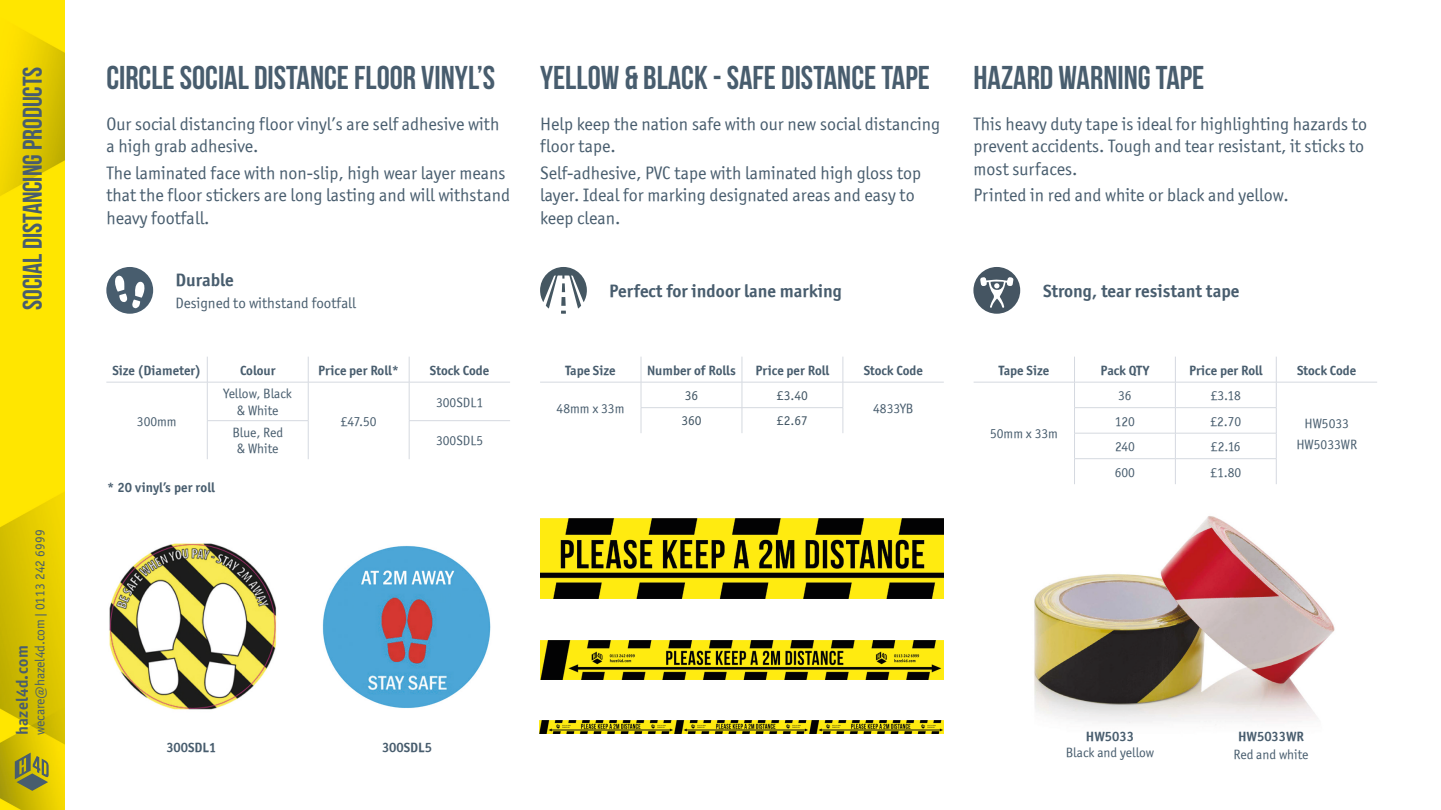
<style>
.page{position:relative;width:1441px;height:810px;background:#fff}
.page>*{position:absolute;margin:0;border:0;box-sizing:border-box;transform-origin:0 0}
.Product_Title_-_Prot{font:700 33px "Bebas Neue";color:#485d6e}
.t1{font:700 27px "Bebas Neue";color:#485d6e}
.Officina_9pt_-_Parag{font:18px/22.5px "Officina Sans ITCTT Book";color:#485d6e}
.t2{font:18px "Officina Sans ITCTT Bold";color:#485d6e}
.t3{font:700 16.5px "Officina Sans ITC Pro";letter-spacing:.02em;color:#485d6e}
.t4{font:15px "Officina Sans ITCTT Book";color:#485d6e}
.t5{font:13.5px/16.2px "Officina Sans ITCTT Book";color:#485d6e;text-align:center}
.t6{font:13.5px "Officina Sans ITCTT Bold";color:#485d6e}
.t7{font:13.5px "Officina Sans ITC Pro";letter-spacing:-.01em;color:#485d6e}
.t8{font:700 13.5px "Officina Sans ITC Pro";letter-spacing:.01em;color:#485d6e}
.t9{font:13.5px "Officina Sans ITC Pro";color:#425664}
</style>
<div class="page">
<img style="left:0;top:0;width:64px;height:810px">
<svg style="left:15px;top:753px;width:34px;height:38px"></svg>
<hr style="left:973px;top:382px;width:101px;height:1px;background:#d5d9e0">
<hr style="left:1074px;top:382px;width:101px;height:1px;background:#d5d9e0">
<hr style="left:1175px;top:382px;width:101px;height:1px;background:#d5d9e0">
<hr style="left:1276px;top:382px;width:100px;height:1px;background:#d5d9e0">
<hr style="left:1074px;top:407px;width:101px;height:1px;background:#d5d9e0">
<hr style="left:1175px;top:407px;width:101px;height:1px;background:#d5d9e0">
<hr style="left:1074px;top:433px;width:101px;height:1px;background:#d5d9e0">
<hr style="left:1175px;top:433px;width:101px;height:1px;background:#d5d9e0">
<hr style="left:1074px;top:458px;width:101px;height:1px;background:#d5d9e0">
<svg style="left:1074px;top:357px;width:1px;height:127px"></svg>
<hr style="left:1175px;top:458px;width:101px;height:1px;background:#d5d9e0">
<img style="left:1034px;top:516px;width:301px;height:207px">
<svg style="left:207px;top:357px;width:1px;height:25px"></svg>
<svg style="left:308px;top:357px;width:1px;height:25px"></svg>
<svg style="left:409px;top:357px;width:1px;height:25px"></svg>
<hr style="left:106px;top:382px;width:101px;height:1px;background:#d5d9e0">
<hr style="left:207px;top:382px;width:101px;height:1px;background:#d5d9e0">
<hr style="left:207px;top:382px;width:1px;height:38px;background:#d5d9e0">
<hr style="left:308px;top:382px;width:101px;height:1px;background:#d5d9e0">
<hr style="left:308px;top:382px;width:1px;height:38px;background:#d5d9e0">
<hr style="left:409px;top:382px;width:101px;height:1px;background:#d5d9e0">
<hr style="left:409px;top:382px;width:1px;height:38px;background:#d5d9e0">
<hr style="left:207px;top:420px;width:101px;height:1px;background:#d5d9e0">
<hr style="left:207px;top:421px;width:1px;height:38px;background:#d5d9e0">
<hr style="left:308px;top:421px;width:1px;height:38px;background:#d5d9e0">
<hr style="left:409px;top:420px;width:101px;height:1px;background:#d5d9e0">
<hr style="left:409px;top:421px;width:1px;height:38px;background:#d5d9e0">
<hr style="left:540px;top:382px;width:101px;height:1px;background:#d5d9e0">
<hr style="left:641px;top:382px;width:101px;height:1px;background:#d5d9e0">
<hr style="left:742px;top:382px;width:100px;height:1px;background:#d5d9e0">
<hr style="left:842px;top:382px;width:101px;height:1px;background:#d5d9e0">
<hr style="left:640px;top:407px;width:102px;height:1px;background:#d5d9e0">
<svg style="left:640px;top:357px;width:1px;height:76px"></svg>
<hr style="left:742px;top:407px;width:101px;height:1px;background:#d5d9e0">
<svg style="left:741px;top:357px;width:1px;height:76px"></svg>
<svg style="left:842px;top:357px;width:1px;height:76px"></svg>
<img style="left:109px;top:543px;width:168px;height:167px">
<img style="left:322px;top:545px;width:169px;height:163px">
<svg style="left:106px;top:267px;width:47px;height:47px"></svg>
<svg style="left:540px;top:267px;width:47px;height:47px"></svg>
<svg style="left:973px;top:267px;width:47px;height:47px"></svg>
<img style="left:540px;top:640px;width:403px;height:39px">
<img style="left:540px;top:519px;width:403px;height:79px">
<img style="left:540px;top:721px;width:403px;height:13px">
<h2 class="t1" style="left:18px;top:310px;width:245px;rotate:-90deg">SOCIAL DISTANCING PRODUCTS</h2>
<p class="t7" style="left:32px;top:735px;width:207px;rotate:-90deg">wecare@hazel4d.com | 0113 242 6999</p>
<p class="t3" style="left:12px;top:735px;width:91px;rotate:-90deg">hazel4d.com</p>
<p class="Product_Title_-_Prot" style="left:106px;top:59px;width:390px">CIRCLE SOCIAL DISTANCE FLOOR VINYL’S</p>
<p class="Product_Title_-_Prot" style="left:540px;top:59px;width:391px">YELLOW &amp; BLACK - SAFE DISTANCE TAPE</p>
<p class="Product_Title_-_Prot" style="left:973px;top:59px;width:232px">HAZARD WARNING TAPE</p>
<p class="Officina_9pt_-_Parag" style="left:106px;top:112px;width:394px">Our social distancing floor vinyl’s are self adhesive with a high grab adhesive.</p>
<p class="Officina_9pt_-_Parag" style="left:106px;top:162px;width:405px">The laminated face with non-slip, high wear layer means that the floor stickers are long lasting and will withstand heavy footfall.</p>
<p class="Officina_9pt_-_Parag" style="left:540px;top:112px;width:401px">Help keep the nation safe with our new social distancing floor tape.</p>
<p class="Officina_9pt_-_Parag" style="left:540px;top:162px;width:382px">Self-adhesive, PVC tape with laminated high gloss top layer. Ideal for marking designated areas and easy to keep clean.</p>
<p class="Officina_9pt_-_Parag" style="left:973px;top:112px;width:395px">This heavy duty tape is ideal for highlighting hazards to prevent accidents. Tough and tear resistant, it sticks to most surfaces.</p>
<p class="Officina_9pt_-_Parag" style="left:973px;top:184px;width:317px">Printed in red and white or black and yellow.</p>
<p class="t2" style="left:175px;top:269px;width:60px">Durable</p>
<p class="t4" style="left:175px;top:295px;width:182px">Designed to withstand footfall</p>
<p class="t2" style="left:609px;top:280px;width:234px">Perfect for indoor lane marking</p>
<p class="t2" style="left:1043px;top:280px;width:198px">Strong, tear resistant tape</p>
<p class="t6" style="left:112px;top:362px;width:90px">Size (Diameter)</p>
<p class="t6" style="left:240px;top:362px;width:37px">Colour</p>
<p class="t6" style="left:318px;top:362px;width:82px">Price per Roll*</p>
<p class="t6" style="left:430px;top:362px;width:61px">Stock Code</p>
<p class="t5" style="left:137px;top:413px;width:41px">300mm</p>
<p class="t5" style="left:223px;top:386px;width:70px">Yellow, Black &amp; White</p>
<p class="t5" style="left:436px;top:394px;width:49px">300SDL1</p>
<p class="t5" style="left:341px;top:413px;width:37px">£47.50</p>
<p class="t5" style="left:232px;top:424px;width:52px">Blue, Red &amp; White</p>
<p class="t5" style="left:436px;top:432px;width:49px">300SDL5</p>
<p class="t6" style="left:565px;top:362px;width:52px">Tape Size</p>
<p class="t6" style="left:647px;top:362px;width:90px">Number of Rolls</p>
<p class="t6" style="left:755px;top:362px;width:75px">Price per Roll</p>
<p class="t6" style="left:863px;top:362px;width:61px">Stock Code</p>
<p class="t5" style="left:556px;top:400px;width:69px">48mm x 33m</p>
<p class="t9" style="left:684px;top:387px;width:15px">36</p>
<p class="t9" style="left:776px;top:387px;width:32px">£3.40</p>
<p class="t5" style="left:873px;top:400px;width:42px">4833YB</p>
<p class="t9" style="left:681px;top:413px;width:22px">360</p>
<p class="t9" style="left:776px;top:413px;width:32px">£2.67</p>
<p class="t6" style="left:998px;top:362px;width:52px">Tape Size</p>
<p class="t6" style="left:1100px;top:362px;width:50px">Pack QTY</p>
<p class="t6" style="left:1188px;top:362px;width:75px">Price per Roll</p>
<p class="t6" style="left:1296px;top:362px;width:61px">Stock Code</p>
<p class="t5" style="left:990px;top:426px;width:69px">50mm x 33m</p>
<p class="t5" style="left:1118px;top:387px;width:15px">36</p>
<p class="t5" style="left:1210px;top:387px;width:32px">£3.18</p>
<p class="t5" style="left:1114px;top:413px;width:21px">120</p>
<p class="t5" style="left:1210px;top:413px;width:32px">£2.70</p>
<p class="t5" style="left:1114px;top:438px;width:21px">240</p>
<p class="t5" style="left:1210px;top:438px;width:31px">£2.16</p>
<p class="t5" style="left:1114px;top:464px;width:22px">600</p>
<p class="t5" style="left:1210px;top:464px;width:32px">£1.80</p>
<p class="t5" style="left:1304px;top:415px;width:46px">HW5033</p>
<p class="t5" style="left:1296px;top:436px;width:62px">HW5033WR</p>
<p class="t8" style="left:107px;top:479px;width:109px">* 20 vinyl’s per roll</p>
<p class="t6" style="left:166px;top:739px;width:52px">300SDL1</p>
<p class="t6" style="left:382px;top:739px;width:52px">300SDL5</p>
<p class="t6" style="left:1085px;top:728px;width:50px">HW5033</p>
<p class="t5" style="left:1065px;top:744px;width:90px">Black and yellow</p>
<p class="t6" style="left:1237px;top:728px;width:68px">HW5033WR</p>
<p class="t5" style="left:1233px;top:746px;width:76px">Red and white</p>
</div>
